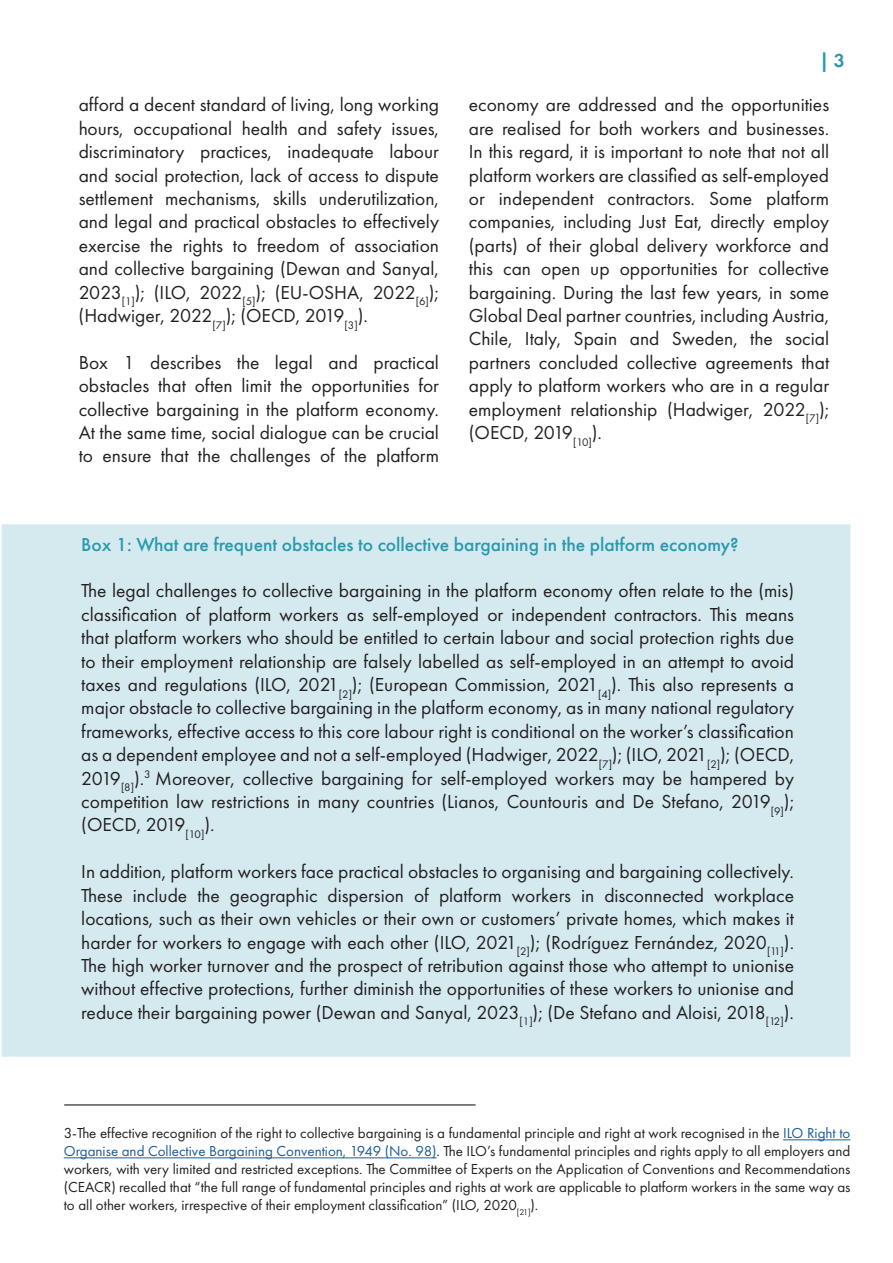
<style>
.page{position:relative;width:893px;height:1263px;background:#fff}
.page>*{position:absolute;margin:0;border:0;box-sizing:border-box;transform-origin:0 0}
.t1{font:19.5px/23.4px "Futura PT";color:#231f20;text-align:justify}
.t2{font:500 19.5px "Futura PT";color:#2999ad}
.t3{font:600 19.5px "Futura PT";color:#2897af}
.t4{font:15px/18px "Futura PT";color:#231f20;text-align:justify}
.s1{color:#175d9e}
</style>
<div class="page">
<div style="left:2px;top:524px;width:848px;height:533px;background:#d4eaef"></div>
<hr style="left:64px;top:1104px;width:412px;height:1px;background:#000001">
<hr style="left:783px;top:1139px;width:67px;height:1px;background:#175d9e">
<hr style="left:64px;top:1157px;width:373px;height:1px;background:#175d9e">
<p class="t1" style="left:79px;top:93px;width:362px">afford a decent standard of living, long working hours, occupational health and safety issues, discriminatory practices, inadequate labour and social protection, lack of access to dispute settlement mechanisms, skills underutilization, and legal and practical obstacles to effectively exercise the rights to freedom of association and collective bargaining (Dewan and Sanyal, 2023<sub>[1]</sub>); (ILO, 2022<sub>[5]</sub>); (EU-OSHA, 2022<sub>[6]</sub>); (Hadwiger, 2022<sub>[7]</sub>); (OECD, 2019<sub>[3]</sub>).</p>
<p class="t1" style="left:79px;top:351px;width:362px">Box 1 describes the legal and practical obstacles that often limit the opportunities for collective bargaining in the platform economy.<br>At the same time, social dialogue can be crucial to ensure that the challenges of the platform</p>
<p class="t3" style="left:820px;top:48px;width:27px">| 3</p>
<p class="t1" style="left:469px;top:93px;width:362px">economy are addressed and the opportunities are realised for both workers and businesses.<br>In this regard, it is important to note that not all platform workers are classified as self-employed or independent contractors. Some platform companies, including Just Eat, directly employ (parts) of their global delivery workforce and this can open up opportunities for collective bargaining. During the last few years, in some Global Deal partner countries, including Austria, Chile, Italy, Spain and Sweden, the social partners concluded collective agreements that apply to platform workers who are in a regular employment relationship (Hadwiger, 2022<sub>[7]</sub>); (OECD, 2019<sub>[10]</sub>).</p>
<p class="t2" style="left:81px;top:532px;width:659px">Box 1: What are frequent obstacles to collective bargaining in the platform economy?</p>
<p class="t1" style="left:81px;top:579px;width:714px">The legal challenges to collective bargaining in the platform economy often relate to the (mis) classification of platform workers as self-employed or independent contractors. This means that platform workers who should be entitled to certain labour and social protection rights due to their employment relationship are falsely labelled as self-employed in an attempt to avoid taxes and regulations (ILO, 2021<sub>[2]</sub>); (European Commission, 2021<sub>[4]</sub>). This also represents a major obstacle to collective bargaining in the platform economy, as in many national regulatory frameworks, effective access to this core labour right is conditional on the worker’s classification as a dependent employee and not a self-employed (Hadwiger, 2022<sub>[7]</sub>); (ILO, 2021<sub>[2]</sub>); (OECD, 2019<sub>[8]</sub>).<sup>3</sup> Moreover, collective bargaining for self-employed workers may be hampered by competition law restrictions in many countries (Lianos, Countouris and De Stefano, 2019<sub>[9]</sub>); (OECD, 2019<sub>[10]</sub>).</p>
<p class="t1" style="left:81px;top:860px;width:714px">In addition, platform workers face practical obstacles to organising and bargaining collectively.<br>These include the geographic dispersion of platform workers in disconnected workplace locations, such as their own vehicles or their own or customers’ private homes, which makes it harder for workers to engage with each other (ILO, 2021<sub>[2]</sub>); (Rodríguez Fernández, 2020<sub>[11]</sub>).<br>The high worker turnover and the prospect of retribution against those who attempt to unionise without effective protections, further diminish the opportunities of these workers to unionise and reduce their bargaining power (Dewan and Sanyal, 2023<sub>[1]</sub>); (De Stefano and Aloisi, 2018<sub>[12]</sub>).</p>
<p class="t4" style="left:64px;top:1124px;width:788px">3-The effective recognition of the right to collective bargaining is a fundamental principle and right at work recognised in the <span class="s1">ILO Right to Organise and Collective Bargaining Convention, 1949 (No. 98)</span>. The ILO’s fundamental principles and rights apply to all employers and workers, with very limited and restricted exceptions. The Committee of Experts on the Application of Conventions and Recommendations (CEACR) recalled that “the full range of fundamental principles and rights at work are applicable to platform workers in the same way as to all other workers, irrespective of their employment classification” (ILO, 2020<sub>[21]</sub>).</p>
</div>
